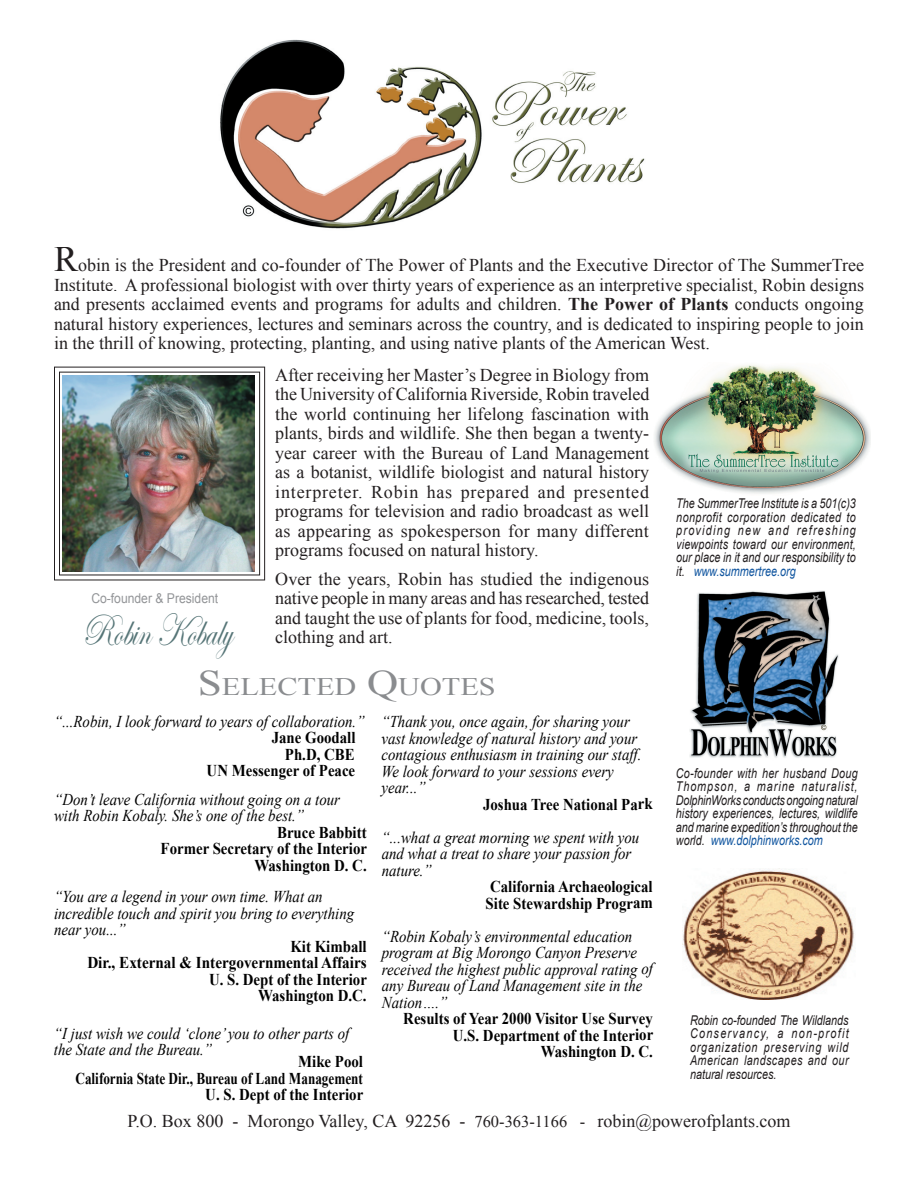
<style>
.page{position:relative;width:918px;height:1188px;background:#fff}
.page>*{position:absolute;margin:0;border:0;box-sizing:border-box;transform-origin:0 0}
.t1{font:45px "Edwardian Script ITC";color:#567577;scale:.75 1}
.t2{font:25.2px "Times New Roman";color:#8a8c8f;scale:1.2 1}
.t3{font:18px/19.5px "Times New Roman";color:#231f20;text-align:justify}
.t4{font:italic 16.5px/16.5px "Times New Roman";color:#000;scale:.9 1}
.t5{font:700 16.5px/16.5px "Times New Roman";color:#000;text-align:right;scale:.9 1}
.t6{font:italic 13.5px/13.5px "Arial";color:#231f20;text-align:justify;scale:.8 1}
.t7{font:13.5px "Arial";color:#939598;scale:.9 1}
.s1{font-size:36px}
.s2{font-weight:700}
.s3{color:#1156a0}
.s4{font-size:16.5px}
</style>
<div class="page">
<img style="left:654px;top:365px;width:216px;height:129px">
<img style="left:220px;top:39px;width:425px;height:190px">
<img style="left:690px;top:591px;width:149px;height:167px">
<img style="left:682px;top:868px;width:172px;height:131px">
<svg style="left:54px;top:367px;width:211px;height:213px"></svg>
<svg style="left:59px;top:372px;width:201px;height:203px"></svg>
<img style="left:63px;top:376px;width:192px;height:195px">
<p class="t3" style="left:54px;top:255px;width:812px"><span class="s1">R</span>obin is the President and co-founder of The Power of Plants and the Executive Director of The SummerTree Institute. A professional biologist with over thirty years of experience as an interpretive specialist, Robin designs and presents acclaimed events and programs for adults and children. <span class="s2">The Power of Plants</span> conducts ongoing natural history experiences, lectures and seminars across the country, and is dedicated to inspiring people to join in the thrill of knowing, protecting, planting, and using native plants of the American West.</p>
<p class="t3" style="left:275px;top:365px;width:376px">After receiving her Master’s Degree in Biology from the University of California Riverside, Robin traveled the world continuing her lifelong fascination with plants, birds and wildlife. She then began a twenty&shy;year career with the Bureau of Land Management as a botanist, wildlife biologist and natural history interpreter. Robin has prepared and presented programs for television and radio broadcast as well as appearing as spokesperson for many different programs focused on natural history.</p>
<p class="t3" style="left:275px;top:569px;width:375px">Over the years, Robin has studied the indigenous native people in many areas and has researched, tested and taught the use of plants for food, medicine, tools, clothing and art.</p>
<p class="t6" style="left:676px;top:497px;width:226px">The SummerTree Institute is a 501(c)3 nonprofit corporation dedicated to providing new and refreshing viewpoints toward our environment, our place in it and our responsibility to it. <span class="s3">www.summertree.org</span></p>
<p class="t7" style="left:91px;top:590px;width:143px">Co-founder &amp; President</p>
<h1 class="t1" style="left:82px;top:605px;width:202px">Robin Kobaly</h1>
<h2 class="t2" style="left:198px;top:670px;width:250px"><span class="s1">S</span>ELECTED <span class="s1">Q</span>UOTES</h2>
<p class="t4" style="left:54px;top:713px;width:346px">“...Robin, I look forward to years of collaboration.”</p>
<p class="t5" style="left:207px;top:729px;width:167px">Jane Goodall<br>Ph.D, CBE<br>UN Messenger of Peace</p>
<p class="t4" style="left:54px;top:790px;width:319px">“Don’t leave California without going on a tour with Robin Kobaly. She’s one of the best.”</p>
<p class="t5" style="left:161px;top:824px;width:231px">Bruce Babbitt<br>Former Secretary of the Interior<br>Washington D. C.</p>
<p class="t4" style="left:54px;top:888px;width:335px">“You are a legend in your own time. What an incredible touch and spirit you bring to everything near you...”</p>
<p class="t5" style="left:87px;top:938px;width:312px">Kit Kimball<br>Dir., External &amp; Intergovernmental Affairs<br>U. S. Dept of the Interior<br>Washington D.C.</p>
<p class="t4" style="left:54px;top:1025px;width:330px">“I just wish we could ‘clone’ you to other parts of the State and the Bureau.”</p>
<p class="t4" style="left:381px;top:713px;width:290px">“Thank you, once again, for sharing your vast knowledge of natural history and your contagious enthusiasm in training our staff.<br>We look forward to your sessions every year...”</p>
<p class="t5" style="left:483px;top:795px;width:190px">Joshua Tree National Park</p>
<p class="t4" style="left:382px;top:828px;width:288px">“...what a great morning we spent with you and what a treat to share your passion for nature.”</p>
<p class="t5" style="left:486px;top:878px;width:187px;text-align:left">California Archaeological<br>Site Stewardship Program</p>
<p class="t4" style="left:382px;top:928px;width:303px">“Robin Kobaly’s environmental education program at Big Morongo Canyon Preserve received the highest public approval rating of any Bureau of Land Management site in the Nation….”</p>
<p class="t5" style="left:403px;top:1010px;width:279px">Results of Year 2000 Visitor Use Survey<br>U.S. Department of the Interior<br>Washington D. C.</p>
<p class="t6" style="left:676px;top:766px;width:229px">Co-founder with her husband Doug Thompson, a marine naturalist, DolphinWorks conducts ongoing natural history experiences, lectures, wildlife and marine expedition’s throughout the world. <span class="s3">www.dolphinworks.com</span></p>
<p class="t6" style="left:690px;top:1013px;width:200px">Robin co-founded The Wildlands Conservancy, a non-profit organization preserving wild American landscapes and our natural resources.</p>
<p class="t5" style="left:76px;top:1053px;width:321px">Mike Pool<br>California State Dir., Bureau of Land Management<br>U. S. Dept of the Interior</p>
<p class="t3" style="left:127px;top:1111px;width:665px">P.O. Box 800 - Morongo Valley, CA 92256 - <span class="s4">760-363-1166 -</span> robin@powerofplants.com</p>
</div>
